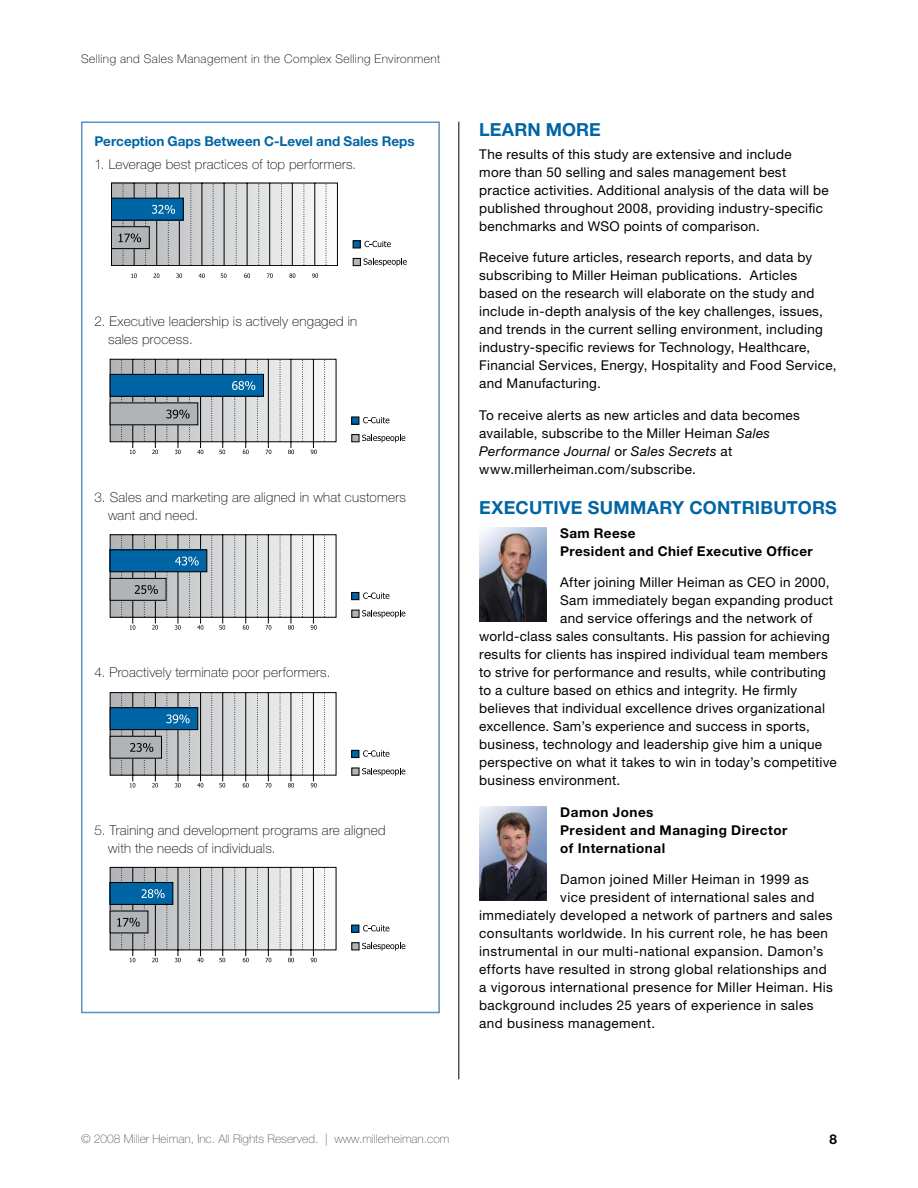
<style>
.page{position:relative;width:918px;height:1188px;background:#fff}
.page>*{position:absolute;margin:0;border:0;box-sizing:border-box;transform-origin:0 0}
.t1{font:700 18px "Helvetica Neue";letter-spacing:.01em;color:#0065a4}
.t2{font:13.5px/18px "Helvetica Neue";letter-spacing:.02em;color:#000}
.t3{font:100 13.5px/18px "Helvetica Neue";letter-spacing:.02em;color:#000}
.t4{font:700 13.5px/18px "Helvetica Neue";letter-spacing:.035em;color:#000}
.t5{font:700 13.5px "Helvetica Neue";color:#0065a4}
.t6{font:100 12px "Helvetica Neue";color:#58595b}
.t7{font:100 12px "Helvetica Neue";letter-spacing:.04em;color:#000}
.s1{font-style:italic}
</style>
<div class="page">
<hr style="left:459px;top:122px;width:1px;height:957px;background:#000">
<img style="left:479px;top:806px;width:68px;height:95px">
<img style="left:479px;top:527px;width:68px;height:95px">
<div style="left:81px;top:122px;width:359px;height:891px;border:2px solid #5a90c1"></div>
<div style="left:352px;top:417px;width:7px;height:7px;background:#0065a4"></div>
<div style="left:351px;top:417px;width:8px;height:8px;border:1px solid #000"></div>
<svg style="left:363px;top:417px;width:26px;height:6px"></svg>
<svg style="left:109px;top:358px;width:228px;height:96px"></svg>
<div style="left:110px;top:403px;width:88px;height:22px;border:1px solid #000"></div>
<div style="left:352px;top:434px;width:7px;height:8px;background:#b1b4b6"></div>
<div style="left:351px;top:434px;width:8px;height:8px;border:1px solid #000"></div>
<svg style="left:362px;top:434px;width:43px;height:9px"></svg>
<div style="left:352px;top:592px;width:7px;height:8px;background:#0065a4"></div>
<div style="left:351px;top:592px;width:8px;height:8px;border:1px solid #000"></div>
<svg style="left:363px;top:592px;width:26px;height:7px"></svg>
<svg style="left:109px;top:534px;width:228px;height:96px"></svg>
<div style="left:110px;top:578px;width:56px;height:23px;border:1px solid #000"></div>
<div style="left:352px;top:610px;width:7px;height:7px;background:#b1b4b6"></div>
<div style="left:351px;top:610px;width:8px;height:8px;border:1px solid #000"></div>
<svg style="left:362px;top:610px;width:43px;height:8px"></svg>
<div style="left:352px;top:750px;width:7px;height:8px;background:#0065a4"></div>
<div style="left:351px;top:750px;width:8px;height:8px;border:1px solid #000"></div>
<svg style="left:363px;top:750px;width:26px;height:7px"></svg>
<svg style="left:109px;top:692px;width:228px;height:96px"></svg>
<div style="left:110px;top:736px;width:52px;height:23px;border:1px solid #000"></div>
<div style="left:352px;top:768px;width:7px;height:7px;background:#b1b4b6"></div>
<div style="left:351px;top:768px;width:8px;height:8px;border:1px solid #000"></div>
<svg style="left:362px;top:768px;width:43px;height:8px"></svg>
<div style="left:352px;top:925px;width:7px;height:7px;background:#0065a4"></div>
<div style="left:351px;top:925px;width:8px;height:8px;border:1px solid #000"></div>
<svg style="left:363px;top:925px;width:26px;height:6px"></svg>
<svg style="left:109px;top:866px;width:228px;height:96px"></svg>
<div style="left:352px;top:943px;width:7px;height:7px;background:#b1b4b6"></div>
<div style="left:351px;top:942px;width:8px;height:8px;border:1px solid #000"></div>
<svg style="left:362px;top:943px;width:43px;height:8px"></svg>
<svg style="left:131px;top:273px;width:6px;height:5px"></svg>
<svg style="left:154px;top:273px;width:5px;height:5px"></svg>
<svg style="left:176px;top:273px;width:6px;height:5px"></svg>
<svg style="left:199px;top:273px;width:6px;height:5px"></svg>
<svg style="left:221px;top:273px;width:6px;height:5px"></svg>
<svg style="left:244px;top:273px;width:6px;height:5px"></svg>
<svg style="left:267px;top:273px;width:6px;height:5px"></svg>
<svg style="left:289px;top:273px;width:6px;height:5px"></svg>
<svg style="left:312px;top:273px;width:6px;height:5px"></svg>
<div style="left:353px;top:241px;width:7px;height:7px;background:#0065a4"></div>
<div style="left:353px;top:240px;width:8px;height:8px;border:1px solid #000"></div>
<svg style="left:365px;top:241px;width:26px;height:6px"></svg>
<svg style="left:111px;top:183px;width:227px;height:83px;background:#b5bec4"></svg>
<div style="left:111px;top:226px;width:39px;height:23px;border:1px solid #000"></div>
<div style="left:353px;top:258px;width:8px;height:8px;background:#b1b4b6"></div>
<div style="left:353px;top:258px;width:8px;height:8px;border:1px solid #000"></div>
<svg style="left:364px;top:258px;width:43px;height:8px"></svg>
<p class="t7" style="left:81px;top:52px;width:361px">Selling and Sales Management in the Complex Selling Environment</p>
<p class="t5" style="left:94px;top:132px;width:322px">Perception Gaps Between C-Level and Sales Reps</p>
<p class="t3" style="left:94px;top:155px;width:263px">1. Leverage best practices of top performers.</p>
<p class="t3" style="left:108px;top:313px;width:251px;text-indent:-14px">2. Executive leadership is actively engaged in sales process.</p>
<p class="t3" style="left:108px;top:488px;width:299px;text-indent:-14px">3. Sales and marketing are aligned in what customers want and need.</p>
<p class="t3" style="left:94px;top:664px;width:238px">4. Proactively terminate poor performers.</p>
<p class="t3" style="left:108px;top:821px;width:279px;text-indent:-14px">5. Training and development programs are aligned with the needs of individuals.</p>
<h1 class="t1" style="left:479px;top:118px;width:123px">Learn More</h1>
<p class="t2" style="left:479px;top:145px;width:351px">The results of this study are extensive and include<br>more than 50 selling and sales management best practice activities. Additional analysis of the data will be published throughout 2008, providing industry-specific benchmarks and WSO points of comparison.</p>
<p class="t2" style="left:479px;top:249px;width:359px">Receive future articles, research reports, and data by subscribing to Miller Heiman publications. Articles based on the research will elaborate on the study and include in-depth analysis of the key challenges, issues, and trends in the current selling environment, including industry-specific reviews for Technology, Healthcare, Financial Services, Energy, Hospitality and Food Service, and Manufacturing.</p>
<p class="t2" style="left:479px;top:406px;width:322px">To receive alerts as new articles and data becomes available, subscribe to the Miller Heiman <span class="s1">Sales Performance Journal</span> or <span class="s1">Sales Secrets</span> at www.millerheiman.com/subscribe.</p>
<h1 class="t1" style="left:479px;top:497px;width:359px">Executive Summary Contributors</h1>
<p class="t4" style="left:560px;top:524px;width:254px">Sam Reese<br>President and Chief Executive Officer</p>
<p class="t2" style="left:560px;top:573px;width:271px">After joining Miller Heiman as CEO in 2000,</p>
<p class="t2" style="left:560px;top:591px;width:274px">Sam immediately began expanding product</p>
<p class="t2" style="left:560px;top:609px;width:254px">and service offerings and the network of</p>
<p class="t2" style="left:479px;top:627px;width:352px">world-class sales consultants. His passion for achieving</p>
<p class="t2" style="left:479px;top:645px;width:350px">results for clients has inspired individual team members</p>
<p class="t2" style="left:479px;top:663px;width:348px">to strive for performance and results, while contributing</p>
<p class="t2" style="left:479px;top:681px;width:320px">to a culture based on ethics and integrity. He firmly</p>
<p class="t2" style="left:479px;top:699px;width:347px">believes that individual excellence drives organizational</p>
<p class="t2" style="left:479px;top:717px;width:332px">excellence. Sam’s experience and success in sports,</p>
<p class="t2" style="left:479px;top:735px;width:344px">business, technology and leadership give him a unique</p>
<p class="t2" style="left:479px;top:753px;width:359px">perspective on what it takes to win in today’s competitive</p>
<p class="t2" style="left:479px;top:771px;width:143px">business environment.</p>
<p class="t4" style="left:560px;top:803px;width:229px">Damon Jones<br>President and Managing Director of International</p>
<p class="t2" style="left:560px;top:870px;width:250px">Damon joined Miller Heiman in 1999 as</p>
<p class="t2" style="left:560px;top:888px;width:256px">vice president of international sales and</p>
<p class="t2" style="left:479px;top:906px;width:355px">immediately developed a network of partners and sales</p>
<p class="t2" style="left:479px;top:924px;width:350px">consultants worldwide. In his current role, he has been</p>
<p class="t2" style="left:479px;top:942px;width:346px">instrumental in our multi-national expansion. Damon’s</p>
<p class="t2" style="left:479px;top:960px;width:349px">efforts have resulted in strong global relationships and</p>
<p class="t2" style="left:479px;top:978px;width:355px">a vigorous international presence for Miller Heiman. His</p>
<p class="t2" style="left:479px;top:996px;width:336px">background includes 25 years of experience in sales</p>
<p class="t2" style="left:479px;top:1014px;width:177px">and business management.</p>
<p class="t6" style="left:81px;top:1132px;width:370px">© 2008 Miller Heiman, Inc. All Rights Reserved. | www.millerheiman.com</p>
</div>
